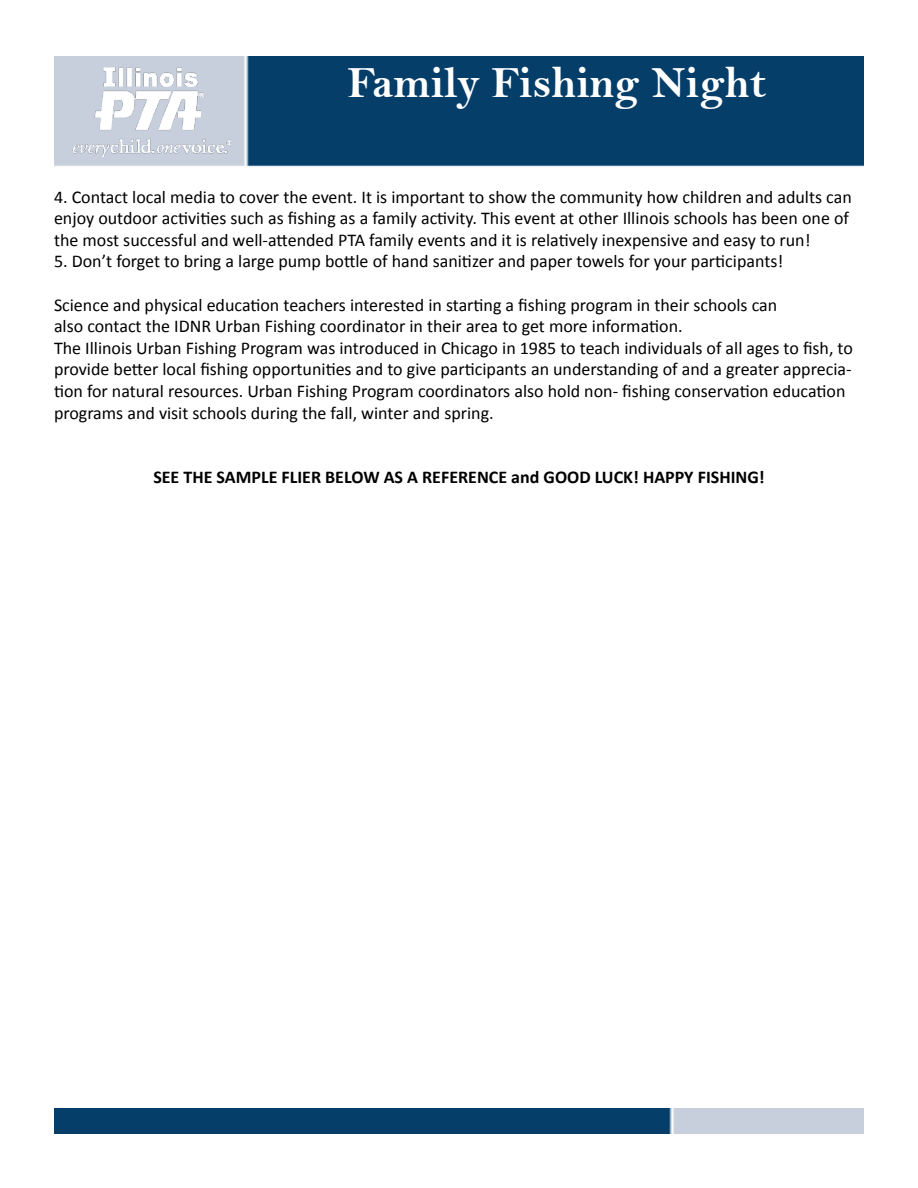
<style>
.page{position:relative;width:918px;height:1188px;background:#fff}
.page>*{position:absolute;margin:0;border:0;box-sizing:border-box;transform-origin:0 0}
.t1{font:45px "Bell MT Bold";color:#fff}
.t2{font:18px/21.6px "Calibri";color:#000}
.t3{font:700 18px "Calibri";color:#000}
</style>
<div class="page">
<img style="left:54px;top:56px;width:810px;height:111px">
<img style="left:73px;top:67px;width:158px;height:90px">
<img style="left:54px;top:1108px;width:810px;height:26px">
<h1 class="t1" style="left:347px;top:56px;width:421px">Family Fishing Night</h1>
<p class="t2" style="left:54px;top:186px;width:799px">4. Contact local media to cover the event. It is important to show the community how children and adults can enjoy outdoor activities such as fishing as a family activity. This event at other Illinois schools has been one of the most successful and well-attended PTA family events and it is relatively inexpensive and easy to run!</p>
<p class="t2" style="left:54px;top:251px;width:731px">5. Don’t forget to bring a large pump bottle of hand sanitizer and paper towels for your participants!</p>
<p class="t2" style="left:54px;top:294px;width:800px">Science and physical education teachers interested in starting a fishing program in their schools can<br>also contact the IDNR Urban Fishing coordinator in their area to get more information.<br>The Illinois Urban Fishing Program was introduced in Chicago in 1985 to teach individuals of all ages to fish, to provide better local fishing opportunities and to give participants an understanding of and a greater apprecia&shy;tion for natural resources. Urban Fishing Program coordinators also hold non- fishing conservation education programs and visit schools during the fall, winter and spring.</p>
<p class="t3" style="left:153px;top:466px;width:613px">SEE THE SAMPLE FLIER BELOW AS A REFERENCE and GOOD LUCK! HAPPY FISHING!</p>
</div>
